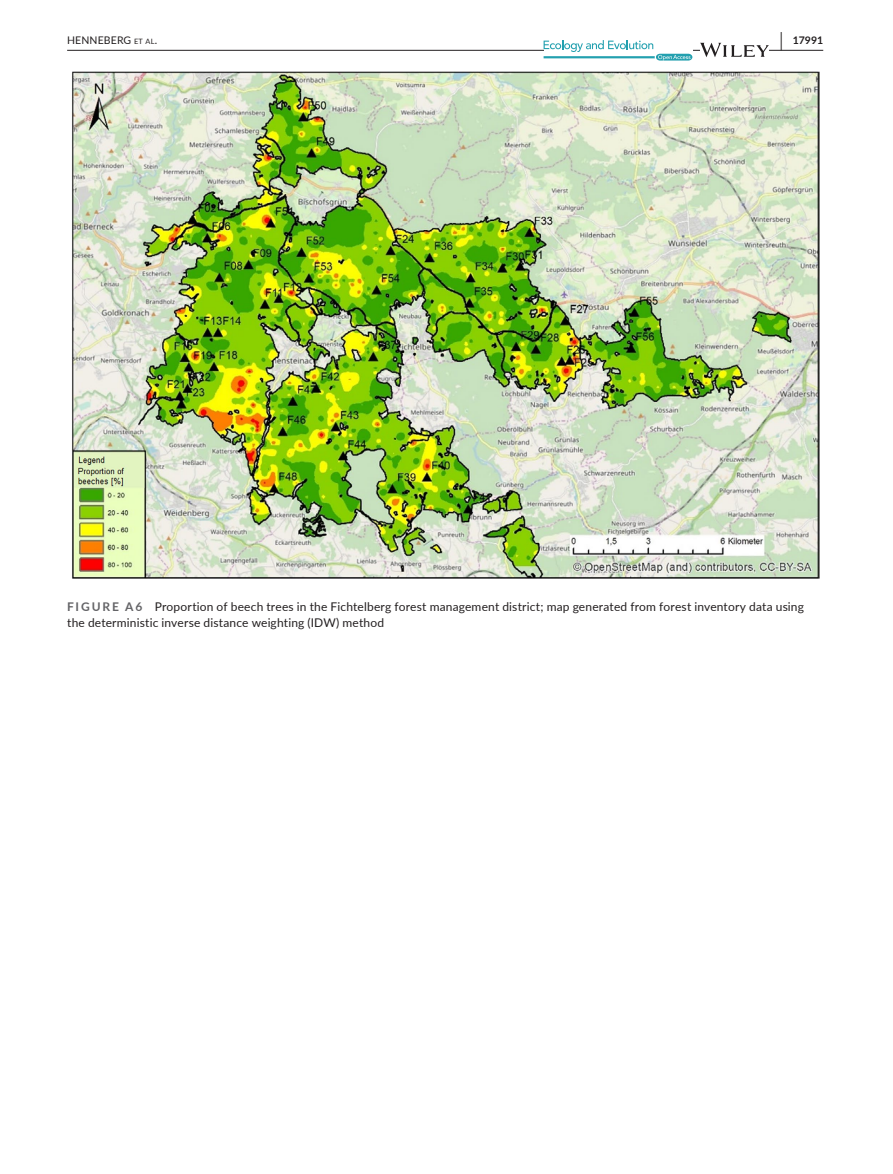
<style>
.page{position:relative;width:893px;height:1174px;background:#fff}
.page>*{position:absolute;margin:0;border:0;box-sizing:border-box;transform-origin:0 0}
.t1{font:700 19.5px "Lato";color:#231f20;scale:.48 1}
.t2{font:12px/16.5px "Lato";letter-spacing:.015em;color:#231f20}
.t3{font:10.5px "Lato";letter-spacing:.01em;color:#231f20}
.t4{font:700 10.5px "Lato";color:#231f20}
.s1{font-size:7.35px}
.s2{font-weight:700;color:#636366}
</style>
<div class="page">
<hr style="left:67px;top:50px;width:756px;height:1px;background:#231f20">
<svg style="left:544px;top:40px;width:148px;height:21px"></svg>
<svg style="left:700px;top:43px;width:69px;height:14px"></svg>
<img style="left:72px;top:72px;width:747px;height:507px">
<h1 class="t1" style="left:780px;top:25px;width:7px">|</h1>
<p class="t3" style="left:67px;top:33px;width:92px">HENNEBERG <span class="s1">et al</span>.</p>
<p class="t4" style="left:793px;top:33px;width:32px">17991</p>
<p class="t2" style="left:67px;top:598px;width:738px"><span class="s2">FIGURE A6</span> Proportion of beech trees in the Fichtelberg forest management district; map generated from forest inventory data using the deterministic inverse distance weighting (IDW) method</p>
</div>
